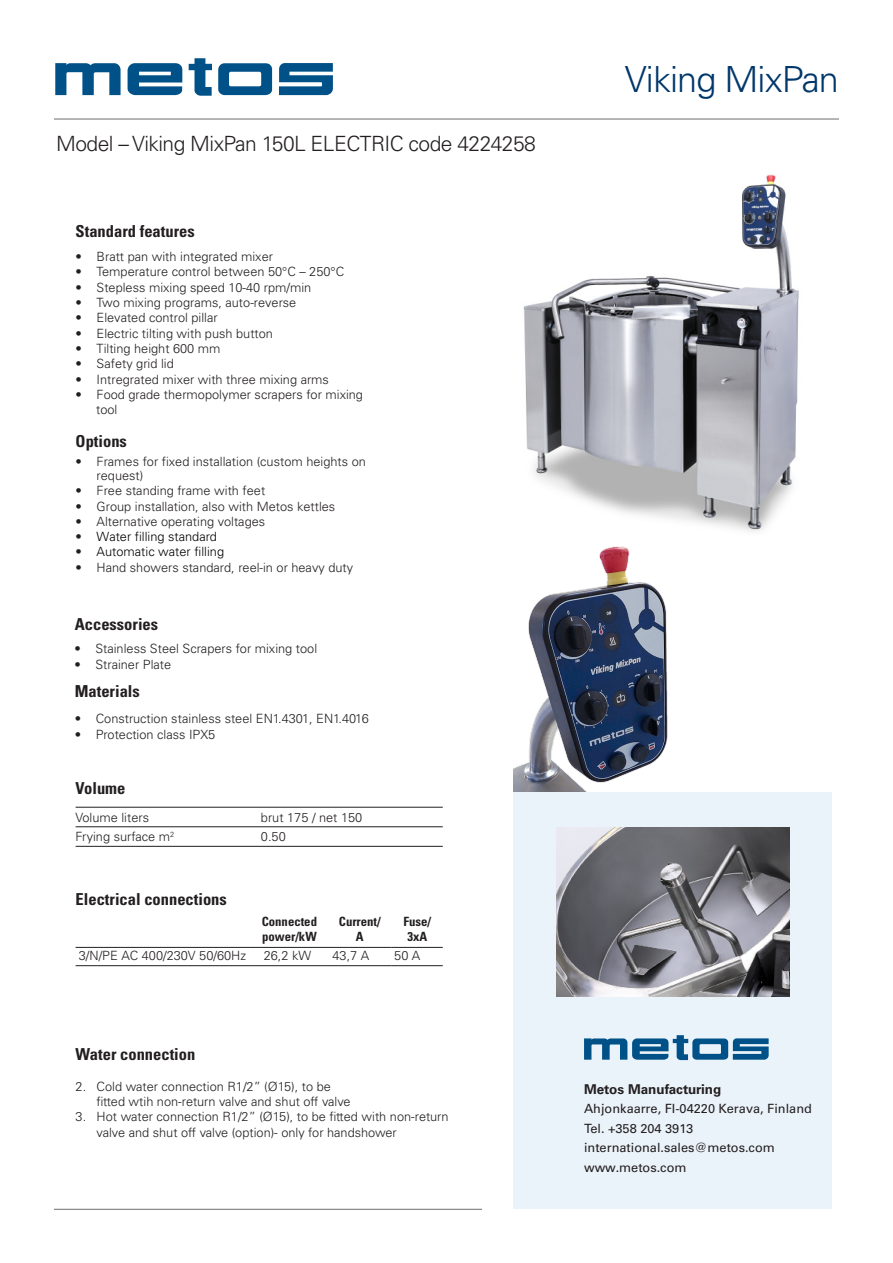
<style>
.page{position:relative;width:893px;height:1263px;background:#fff}
.page>*{position:absolute;margin:0;border:0;box-sizing:border-box;transform-origin:0 0}
.t1{font:300 36px "Univers LT Std";letter-spacing:-.025em;color:#00376b}
.t2{font:300 27.3px "Univers LT Std";letter-spacing:-.025em;color:#00376b}
.t3{font:300 21px "Univers LT Std";letter-spacing:-.025em;color:#231f20}
.Heading_1{font:700 condensed 16.5px "Univers LT Std";color:#231f20}
.osoite{font:700 13.5px "Univers LT Std";color:#231f20}
.list_text{font:300 12.75px/15.3px "Univers LT Std";color:#231f20}
.t4{font:12.75px "Univers LT Std";color:#231f20}
.taulukko{font:300 12.75px "Univers LT Std";color:#231f20}
.list_text-2{font:300 12.75px "Univers LT Std";color:#000}
.table_first{font:700 condensed 12.75px/15.3px "Univers LT Std";color:#231f20;text-align:center}
.s1{color:#231f20}
</style>
<div class="page">
<img style="left:523px;top:174px;width:276px;height:357px">
<img style="left:513px;top:520px;width:234px;height:272px">
<div style="left:513px;top:792px;width:319px;height:417px;background:#ebf3fa"></div>
<svg style="left:279px;top:63px;width:54px;height:32px"></svg>
<svg style="left:55px;top:58px;width:217px;height:38px"></svg>
<hr style="left:54px;top:119px;width:785px;height:1px;background:#6c6d70">
<hr style="left:54px;top:1209px;width:428px;height:1px;background:#6c6d70">
<svg style="left:584px;top:1035px;width:185px;height:25px"></svg>
<img style="left:556px;top:827px;width:234px;height:170px">
<hr style="left:76px;top:807px;width:185px;height:1px;background:#231f20">
<hr style="left:261px;top:807px;width:182px;height:1px;background:#231f20">
<hr style="left:76px;top:826px;width:185px;height:1px;background:#231f20">
<hr style="left:261px;top:826px;width:182px;height:1px;background:#231f20">
<hr style="left:76px;top:846px;width:185px;height:1px;background:#231f20">
<hr style="left:261px;top:846px;width:182px;height:1px;background:#231f20">
<hr style="left:76px;top:947px;width:175px;height:1px;background:#231f20">
<hr style="left:251px;top:947px;width:77px;height:1px;background:#231f20">
<hr style="left:328px;top:947px;width:64px;height:1px;background:#231f20">
<hr style="left:392px;top:947px;width:51px;height:1px;background:#231f20">
<hr style="left:76px;top:965px;width:175px;height:1px;background:#231f20">
<hr style="left:251px;top:965px;width:77px;height:1px;background:#231f20">
<hr style="left:328px;top:965px;width:64px;height:1px;background:#231f20">
<hr style="left:392px;top:965px;width:51px;height:1px;background:#231f20">
<p class="t3" style="left:56px;top:131px;width:481px">Model – Viking MixPan 150L ELECTRIC code 4224258</p>
<p class="Heading_1" style="left:76px;top:221px;width:121px">Standard features</p>
<p class="list_text" style="left:76px;top:249px;width:199px">• Bratt pan with integrated mixer</p>
<p class="list_text" style="left:76px;top:264px;width:270px">• Temperature control between 50°C – 250°C</p>
<p class="list_text" style="left:76px;top:280px;width:237px">• Stepless mixing speed 10-40 rpm/min</p>
<p class="list_text" style="left:76px;top:295px;width:222px">• Two mixing programs, auto-reverse</p>
<p class="list_text" style="left:76px;top:310px;width:144px">• Elevated control pillar</p>
<p class="list_text" style="left:76px;top:325px;width:199px">• Electric tilting with push button</p>
<p class="list_text" style="left:76px;top:341px;width:147px">• Tilting height 600 mm</p>
<p class="list_text" style="left:76px;top:356px;width:100px">• Safety grid lid</p>
<p class="list_text" style="left:76px;top:371px;width:255px">• Intregrated mixer with three mixing arms</p>
<p class="list_text" style="left:96px;top:387px;width:268px;text-indent:-21px">• Food grade thermopolymer scrapers for mixing tool</p>
<p class="Heading_1" style="left:76px;top:431px;width:53px">Options</p>
<p class="list_text" style="left:97px;top:454px;width:271px;line-height:14.4px;text-indent:-21px">• Frames for fixed installation (custom heights on request)</p>
<p class="list_text" style="left:76px;top:483px;width:191px">• Free standing frame with feet</p>
<p class="list_text" style="left:76px;top:499px;width:261px">• Group installation, also with Metos kettles</p>
<p class="list_text" style="left:76px;top:514px;width:191px">• Alternative operating voltages</p>
<p class="list_text-2" style="left:76px;top:529px;width:143px"><span class="s1">•</span> Water filling standard</p>
<p class="list_text-2" style="left:76px;top:544px;width:150px"><span class="s1">•</span> Automatic water filling</p>
<p class="list_text" style="left:76px;top:560px;width:279px">• Hand showers standard, reel-in or heavy duty</p>
<p class="Heading_1" style="left:75px;top:614px;width:85px">Accessories</p>
<p class="list_text" style="left:74px;top:641px;width:244px">• Stainless Steel Scrapers for mixing tool</p>
<p class="list_text" style="left:74px;top:657px;width:98px">• Strainer Plate</p>
<p class="Heading_1" style="left:75px;top:681px;width:67px">Materials</p>
<p class="list_text" style="left:75px;top:711px;width:295px">• Construction stainless steel EN1.4301, EN1.4016</p>
<p class="list_text" style="left:75px;top:726px;width:142px">• Protection class IPX5</p>
<p class="Heading_1" style="left:76px;top:778px;width:51px">Volume</p>
<p class="taulukko" style="left:76px;top:809px;width:75px">Volume liters</p>
<p class="taulukko" style="left:261px;top:809px;width:103px">brut 175 / net 150</p>
<p class="taulukko" style="left:76px;top:829px;width:100px">Frying surface m<sup>2</sup></p>
<p class="taulukko" style="left:261px;top:829px;width:26px">0.50</p>
<p class="Heading_1" style="left:76px;top:889px;width:153px">Electrical connections</p>
<p class="table_first" style="left:262px;top:914px;width:57px;text-align:left">Connected power/kW</p>
<p class="table_first" style="left:339px;top:914px;width:43px">Current/<br>A</p>
<p class="table_first" style="left:403px;top:914px;width:29px">Fuse/<br>3xA</p>
<p class="taulukko" style="left:79px;top:948px;width:169px">3/N/PE AC 400/230V 50/60Hz</p>
<p class="taulukko" style="left:264px;top:948px;width:49px">26,2 kW</p>
<p class="taulukko" style="left:333px;top:948px;width:38px">43,7 A</p>
<p class="taulukko" style="left:394px;top:948px;width:28px">50 A</p>
<p class="Heading_1" style="left:76px;top:1044px;width:121px">Water connection</p>
<p class="list_text" style="left:76px;top:1078px;width:257px">2. Cold water connection R1/2” (Ø15), to be</p>
<p class="list_text" style="left:97px;top:1094px;width:256px">fitted wtih non-return valve and shut off valve</p>
<p class="list_text" style="left:97px;top:1109px;width:353px;text-indent:-21px">3. Hot water connection R1/2” (Ø15), to be fitted with non-return valve and shut off valve (option)- only for handshower</p>
<h2 class="t2" style="left:677px;top:50px;width:164px">Viking MixPan</h2>
<p class="t1" style="left:625px;top:57px;width:216px">Viking MixPan</p>
<p class="osoite" style="left:584px;top:1081px;width:139px">Metos Manufacturing</p>
<p class="t4" style="left:584px;top:1101px;width:229px">Ahjonkaarre, FI-04220 Kerava, Finland</p>
<p class="t4" style="left:584px;top:1120px;width:111px">Tel. +358 204 3913</p>
<p class="t4" style="left:584px;top:1140px;width:192px">international.sales@metos.com</p>
<p class="t4" style="left:584px;top:1159px;width:104px">www.metos.com</p>
</div>
